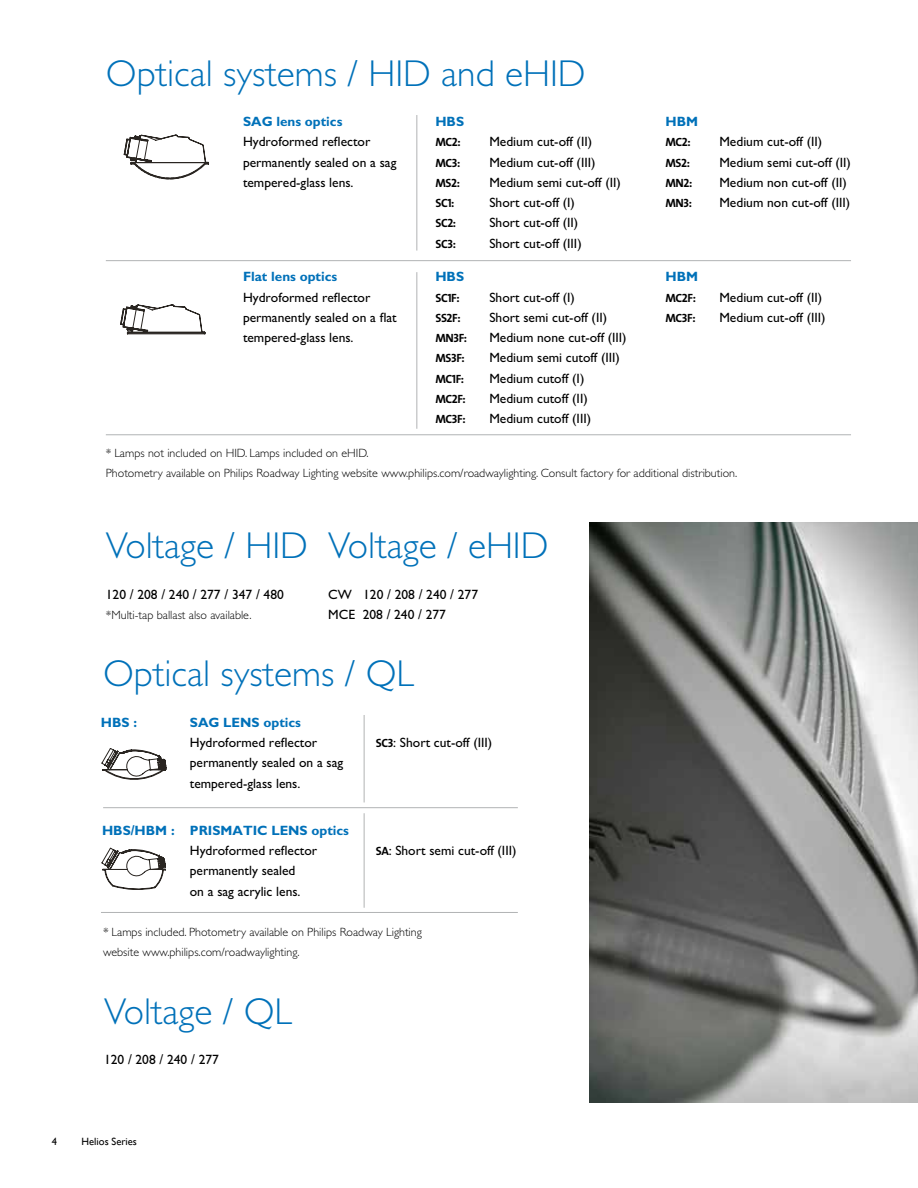
<style>
.page{position:relative;width:918px;height:1188px;background:#fff}
.page>*{position:absolute;margin:0;border:0;box-sizing:border-box;transform-origin:0 0}
.t1{font:300 37.5px "Gill Sans";color:#0071b9}
.t2{font:13.5px/20.2px "M Gill Sans";color:#000}
.t3{font:700 13.5px "M Gill Sans";color:#0071b9}
.t4{font:300 12px/20.2px "Gill Sans";color:#000}
.t5{font:12px "The Sans Bold Caps";letter-spacing:-.035em;color:#000}
.t6{font:10.5px "Gill Sans";color:#000}
.s1{font-family:"The Sans Bold Caps";font-size:12px}
</style>
<div class="page">
<hr style="left:106px;top:260px;width:745px;height:1px;background:#b1b3b4">
<hr style="left:416px;top:115px;width:1px;height:136px;background:#b1b3b4">
<hr style="left:416px;top:272px;width:1px;height:157px;background:#b1b3b4">
<svg style="left:123px;top:135px;width:86px;height:45px"></svg>
<svg style="left:120px;top:304px;width:85px;height:31px"></svg>
<hr style="left:106px;top:434px;width:745px;height:1px;background:#b1b3b4">
<svg style="left:101px;top:748px;width:66px;height:32px"></svg>
<svg style="left:101px;top:847px;width:65px;height:43px"></svg>
<hr style="left:103px;top:807px;width:415px;height:1px;background:#b1b3b4">
<hr style="left:101px;top:912px;width:417px;height:1px;background:#b1b3b4">
<hr style="left:364px;top:715px;width:1px;height:87px;background:#b1b3b4">
<hr style="left:364px;top:813px;width:1px;height:95px;background:#b1b3b4">
<img style="left:590px;top:523px;width:328px;height:580px">
<h1 class="t1" style="left:106px;top:52px;width:481px">Optical systems / HID and eHID</h1>
<p class="t3" style="left:243px;top:114px;width:101px">SAG lens optics</p>
<p class="t2" style="left:243px;top:132px;width:155px">Hydroformed reflector permanently sealed on a sag tempered-glass lens.</p>
<p class="t3" style="left:243px;top:269px;width:96px">Flat lens optics</p>
<p class="t2" style="left:243px;top:287px;width:155px">Hydroformed reflector permanently sealed on a flat tempered-glass lens.</p>
<p class="t3" style="left:435px;top:114px;width:30px">HBS</p>
<p class="t5" style="left:435px;top:135px;width:27px">MC2:</p>
<p class="t2" style="left:489px;top:132px;width:104px">Medium cut-off (II)</p>
<p class="t5" style="left:435px;top:155px;width:27px">MC3:</p>
<p class="t2" style="left:489px;top:152px;width:108px">Medium cut-off (III)</p>
<p class="t5" style="left:435px;top:175px;width:26px">MS2:</p>
<p class="t2" style="left:489px;top:172px;width:133px">Medium semi cut-off (II)</p>
<p class="t5" style="left:435px;top:195px;width:21px">SC1:</p>
<p class="t2" style="left:489px;top:193px;width:87px">Short cut-off (I)</p>
<p class="t5" style="left:435px;top:216px;width:22px">SC2:</p>
<p class="t2" style="left:489px;top:213px;width:90px">Short cut-off (II)</p>
<p class="t5" style="left:435px;top:236px;width:22px">SC3:</p>
<p class="t2" style="left:489px;top:233px;width:94px">Short cut-off (III)</p>
<p class="t3" style="left:435px;top:269px;width:30px">HBS</p>
<p class="t5" style="left:435px;top:290px;width:26px">SC1F:</p>
<p class="t2" style="left:489px;top:287px;width:87px">Short cut-off (I)</p>
<p class="t5" style="left:435px;top:310px;width:27px">SS2F:</p>
<p class="t2" style="left:489px;top:307px;width:119px">Short semi cut-off (II)</p>
<p class="t5" style="left:435px;top:330px;width:33px">MN3F:</p>
<p class="t2" style="left:489px;top:328px;width:139px">Medium none cut-off (III)</p>
<p class="t5" style="left:435px;top:351px;width:31px">MS3F:</p>
<p class="t2" style="left:489px;top:348px;width:132px">Medium semi cutoff (III)</p>
<p class="t5" style="left:435px;top:371px;width:30px">MC1F:</p>
<p class="t2" style="left:489px;top:368px;width:96px">Medium cutoff (I)</p>
<p class="t5" style="left:435px;top:391px;width:32px">MC2F:</p>
<p class="t2" style="left:489px;top:388px;width:100px">Medium cutoff (II)</p>
<p class="t5" style="left:435px;top:411px;width:32px">MC3F:</p>
<p class="t2" style="left:489px;top:409px;width:103px">Medium cutoff (III)</p>
<p class="t3" style="left:665px;top:114px;width:34px">HBM</p>
<p class="t5" style="left:665px;top:135px;width:27px">MC2:</p>
<p class="t2" style="left:719px;top:132px;width:104px">Medium cut-off (II)</p>
<p class="t5" style="left:665px;top:155px;width:26px">MS2:</p>
<p class="t2" style="left:719px;top:152px;width:133px">Medium semi cut-off (II)</p>
<p class="t5" style="left:665px;top:175px;width:28px">MN2:</p>
<p class="t2" style="left:719px;top:172px;width:129px">Medium non cut-off (II)</p>
<p class="t5" style="left:665px;top:195px;width:28px">MN3:</p>
<p class="t2" style="left:719px;top:193px;width:132px">Medium non cut-off (III)</p>
<p class="t3" style="left:665px;top:269px;width:34px">HBM</p>
<p class="t5" style="left:665px;top:290px;width:32px">MC2F:</p>
<p class="t2" style="left:719px;top:287px;width:104px">Medium cut-off (II)</p>
<p class="t5" style="left:665px;top:310px;width:32px">MC3F:</p>
<p class="t2" style="left:719px;top:307px;width:108px">Medium cut-off (III)</p>
<p class="t4" style="left:106px;top:443px;width:633px">* Lamps not included on HID. Lamps included on eHID.<br>Photometry available on Philips Roadway Lighting website www.philips.com/roadwaylighting. Consult factory for additional distribution.</p>
<h1 class="t1" style="left:106px;top:524px;width:204px">Voltage / HID</h1>
<p class="t2" style="left:106px;top:584px;width:179px">120 / 208 / 240 / 277 / 347 / 480</p>
<p class="t4" style="left:106px;top:605px;width:147px">*Multi-tap ballast also available.</p>
<h1 class="t1" style="left:328px;top:524px;width:222px">Voltage / eHID</h1>
<p class="t2" style="left:328px;top:584px;width:151px">CW 120 / 208 / 240 / 277<br>MCE 208 / 240 / 277</p>
<h1 class="t1" style="left:103px;top:653px;width:312px">Optical systems / QL</h1>
<p class="t3" style="left:101px;top:715px;width:38px">HBS :</p>
<p class="t3" style="left:102px;top:823px;width:74px">HBS/HBM :</p>
<p class="t3" style="left:190px;top:715px;width:113px">SAG LENS optics</p>
<p class="t2" style="left:190px;top:733px;width:155px">Hydroformed reflector permanently sealed on a sag tempered-glass lens.</p>
<p class="t3" style="left:190px;top:823px;width:161px">PRISMATIC LENS optics</p>
<p class="t2" style="left:190px;top:841px;width:129px">Hydroformed reflector permanently sealed<br>on a sag acrylic lens.</p>
<p class="t2" style="left:376px;top:733px;width:118px"><span class="s1">SC3</span>: Short cut-off (III)</p>
<p class="t2" style="left:376px;top:841px;width:142px"><span class="s1">SA</span>: Short semi cut-off (III)</p>
<p class="t4" style="left:103px;top:922px;width:320px">* Lamps included. Photometry available on Philips Roadway Lighting website www.philips.com/roadwaylighting.</p>
<h1 class="t1" style="left:104px;top:990px;width:190px">Voltage / QL</h1>
<p class="t2" style="left:104px;top:1050px;width:116px">120 / 208 / 240 / 277</p>
<p class="t6" style="left:52px;top:1136px;width:7px">4</p>
<p class="t6" style="left:82px;top:1136px;width:57px">Helios Series</p>
</div>
